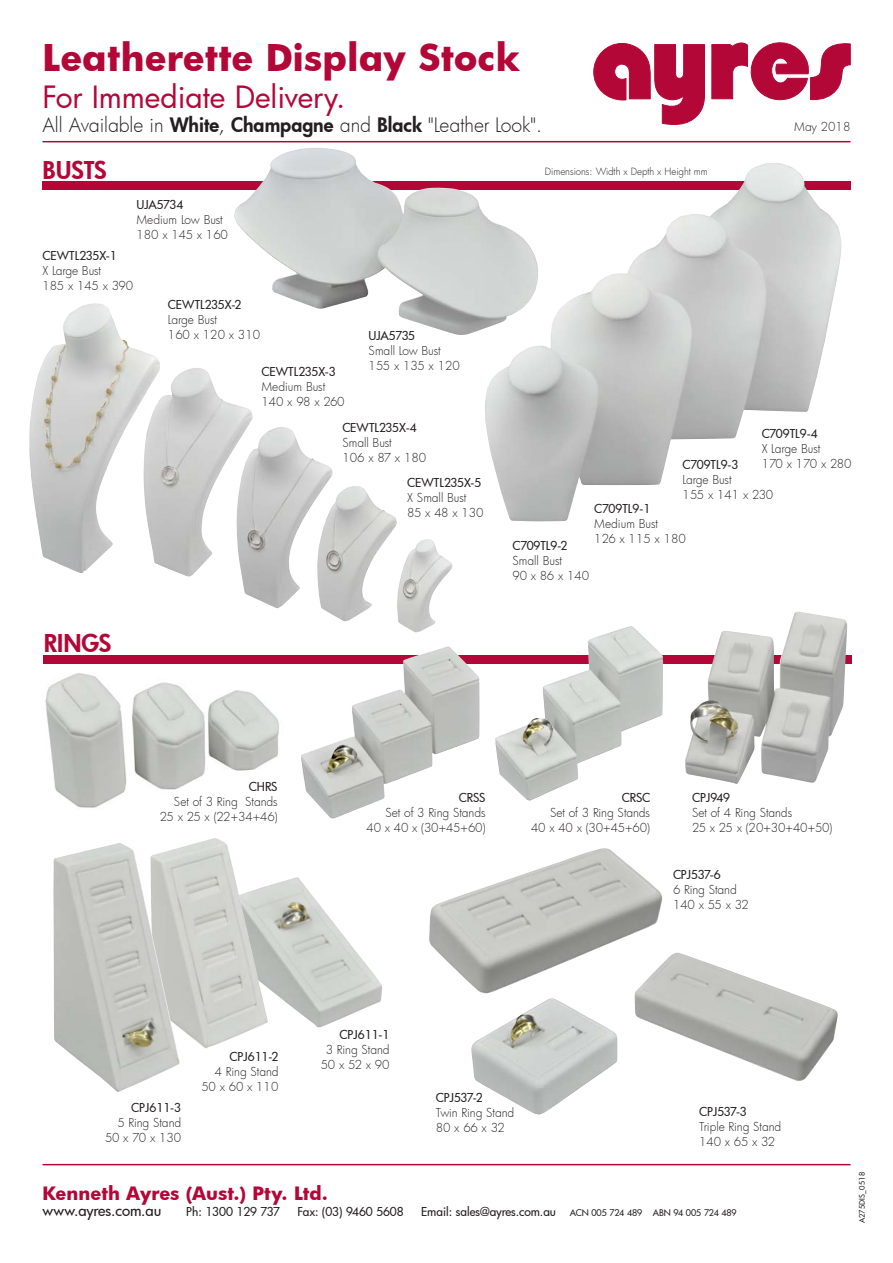
<style>
.page{position:relative;width:893px;height:1263px;background:#fff}
.page>*{position:absolute;margin:0;border:0;box-sizing:border-box;transform-origin:0 0}
.t1{font:700 36px "Futura";color:#b30738}
.t2{font:30px "Futura";color:#b30738}
.t3{font:800 24px "Futura";letter-spacing:-.005em;color:#b30738}
.t4{font:300 19.5px "Futura";letter-spacing:-.005em;color:#231f20}
.t5{font:700 18px "Futura";color:#b30738}
.t6{font:500 15px "Futura";letter-spacing:-.005em;color:#231f20}
.t7{font:300 12px/15px "Futura";letter-spacing:-.01em;color:#231f20}
.t8{font:500 12px "Futura";color:#231f20}
.t9{font:300 12px "Futura";letter-spacing:-.04em;color:#231f20}
.t10{font:500 12px "Futura";letter-spacing:-.03em;color:#231f20}
.t11{font:500 12px "Futura";letter-spacing:-.02em;color:#231f20}
.t12{font:300 9.75px "Futura";color:#231f20}
.t13{font:500 9px "Futura";letter-spacing:-.01em;color:#231f20}
.t14{font:500 7.5px "Futura";letter-spacing:.02em;color:#231f20}
.s1{font-weight:800}
.s2{font-size:12px}
</style>
<div class="page">
<img style="left:29px;top:303px;width:131px;height:270px">
<img style="left:144px;top:368px;width:109px;height:208px">
<img style="left:237px;top:427px;width:96px;height:182px">
<img style="left:317px;top:486px;width:80px;height:135px">
<img style="left:397px;top:539px;width:56px;height:93px">
<div style="left:43px;top:182px;width:807px;height:8px;background:#b30738"></div>
<hr style="left:43px;top:1164px;width:807px;height:1px;background:#b30738">
<svg style="left:593px;top:43px;width:112px;height:82px"></svg>
<svg style="left:711px;top:42px;width:139px;height:58px"></svg>
<hr style="left:43px;top:141px;width:807px;height:1px;background:#b30738">
<img style="left:485px;top:163px;width:357px;height:358px">
<img style="left:234px;top:148px;width:304px;height:187px">
<img style="left:268px;top:877px;width:114px;height:151px">
<img style="left:181px;top:838px;width:87px;height:211px">
<img style="left:45px;top:673px;width:234px;height:135px">
<div style="left:44px;top:655px;width:808px;height:9px;background:#b30738"></div>
<img style="left:301px;top:646px;width:178px;height:173px">
<img style="left:53px;top:843px;width:128px;height:249px">
<img style="left:495px;top:626px;width:168px;height:175px">
<img style="left:685px;top:612px;width:162px;height:172px">
<img style="left:429px;top:848px;width:234px;height:146px">
<img style="left:471px;top:998px;width:146px;height:116px">
<img style="left:634px;top:953px;width:204px;height:128px">
<h1 class="t1" style="left:43px;top:32px;width:479px">Leatherette Display Stock</h1>
<h2 class="t2" style="left:43px;top:77px;width:304px">For Immediate Delivery.</h2>
<h3 class="t4" style="left:43px;top:111px;width:501px">All Available in <span class="s1">White</span>, <span class="s1">Champagne</span> and <span class="s1">Black</span> "Leather Look".</h3>
<p class="t7" style="left:794px;top:118px;width:58px">May 2018</p>
<h3 class="t3" style="left:43px;top:154px;width:66px">BUSTS</h3>
<p class="t12" style="left:545px;top:165px;width:165px">Dimensions: Width x Depth x Height mm</p>
<p class="t11" style="left:136px;top:196px;width:48px">UJA5734</p>
<p class="t7" style="left:136px;top:212px;width:93px">Medium Low Bust<br>180 x 145 x 160</p>
<p class="t8" style="left:43px;top:247px;width:76px">CEWTL235X-1</p>
<p class="t7" style="left:43px;top:262px;width:92px">X Large Bust<br>185 x 145 x 390</p>
<h3 class="t3" style="left:44px;top:627px;width:69px">RINGS</h3>
<p class="t8" style="left:168px;top:296px;width:75px">CEWTL235X-2</p>
<p class="t7" style="left:168px;top:312px;width:94px">Large Bust<br>160 x 120 x 310</p>
<p class="t10" style="left:369px;top:327px;width:48px">UJA5735</p>
<p class="t7" style="left:369px;top:343px;width:93px">Small Low Bust<br>155 x 135 x 120</p>
<p class="t8" style="left:261px;top:364px;width:76px">CEWTL235X-3</p>
<p class="t7" style="left:261px;top:379px;width:85px">Medium Bust<br>140 x 98 x 260</p>
<p class="t8" style="left:342px;top:420px;width:76px">CEWTL235X-4</p>
<p class="t7" style="left:342px;top:435px;width:85px">Small Bust<br>106 x 87 x 180</p>
<p class="t8" style="left:407px;top:475px;width:76px">CEWTL235X-5</p>
<p class="t7" style="left:407px;top:490px;width:78px">X Small Bust<br>85 x 48 x 130</p>
<p class="t8" style="left:762px;top:425px;width:58px">C709TL9-4</p>
<p class="t7" style="left:762px;top:441px;width:60px">X Large Bust</p>
<p class="t8" style="left:682px;top:456px;width:57px">C709TL9-3</p>
<p class="t9" style="left:762px;top:455px;width:91px">170 x 170 x 280</p>
<p class="t7" style="left:682px;top:472px;width:92px">Large Bust<br>155 x 141 x 230</p>
<p class="t8" style="left:594px;top:500px;width:57px">C709TL9-1</p>
<p class="t7" style="left:594px;top:515px;width:93px">Medium Bust<br>126 x 115 x 180</p>
<p class="t8" style="left:512px;top:538px;width:57px">C709TL9-2</p>
<p class="t7" style="left:512px;top:553px;width:78px">Small Bust<br>90 x 86 x 140</p>
<p class="t8" style="left:249px;top:778px;width:30px">CHRS</p>
<p class="t7" style="left:160px;top:794px;width:119px;text-align:right">Set of 3 Ring Stands<br>25 x 25 x (22+34+46)</p>
<p class="t8" style="left:459px;top:790px;width:28px">CRSS</p>
<p class="t7" style="left:367px;top:805px;width:120px;text-align:right">Set of 3 Ring Stands<br>40 x 40 x (30+45+60)</p>
<p class="t8" style="left:622px;top:789px;width:30px">CRSC</p>
<p class="t7" style="left:531px;top:805px;width:120px;text-align:right">Set of 3 Ring Stands<br>40 x 40 x (30+45+60)</p>
<p class="t8" style="left:692px;top:790px;width:39px">CPJ949</p>
<p class="t7" style="left:692px;top:805px;width:142px">Set of 4 Ring Stands<br>25 x 25 x (20+30+40+50)</p>
<p class="t8" style="left:673px;top:866px;width:49px">CPJ537-6</p>
<p class="t7" style="left:673px;top:882px;width:78px">6 Ring Stand<br>140 x 55 x 32</p>
<p class="t8" style="left:131px;top:1100px;width:51px">CPJ611-3</p>
<p class="t7" style="left:105px;top:1115px;width:78px;text-align:right">5 Ring Stand<br>50 x 70 x 130</p>
<p class="t8" style="left:230px;top:1049px;width:50px">CPJ611-2</p>
<p class="t7" style="left:202px;top:1064px;width:78px;text-align:right">4 Ring Stand<br>50 x 60 x 110</p>
<p class="t8" style="left:340px;top:1027px;width:51px">CPJ611-1</p>
<p class="t7" style="left:321px;top:1042px;width:70px;text-align:center">3 Ring Stand<br>50 x 52 x 90</p>
<p class="t8" style="left:436px;top:1090px;width:48px">CPJ537-2</p>
<p class="t7" style="left:436px;top:1105px;width:80px">Twin Ring Stand<br>80 x 66 x 32</p>
<p class="t8" style="left:699px;top:1104px;width:49px">CPJ537-3</p>
<p class="t7" style="left:699px;top:1119px;width:84px">Triple Ring Stand<br>140 x 65 x 32</p>
<h3 class="t5" style="left:43px;top:1180px;width:287px">Kenneth Ayres (Aust.) Pty. Ltd.</h3>
<p class="t6" style="left:43px;top:1201px;width:120px">www.ayres.com.au</p>
<p class="t8" style="left:186px;top:1204px;width:95px">Ph: 1300 129 737</p>
<p class="t8" style="left:297px;top:1204px;width:108px">Fax: (03) 9460 5608</p>
<p class="t13" style="left:421px;top:1207px;width:317px"><span class="s2">Email: sales@ayres.com.au</span> ACN 005 724 489 ABN 94 005 724 489</p>
<p class="t14" style="left:857px;top:1223px;width:53px;rotate:-90deg">A275DIS_0518</p>
</div>
